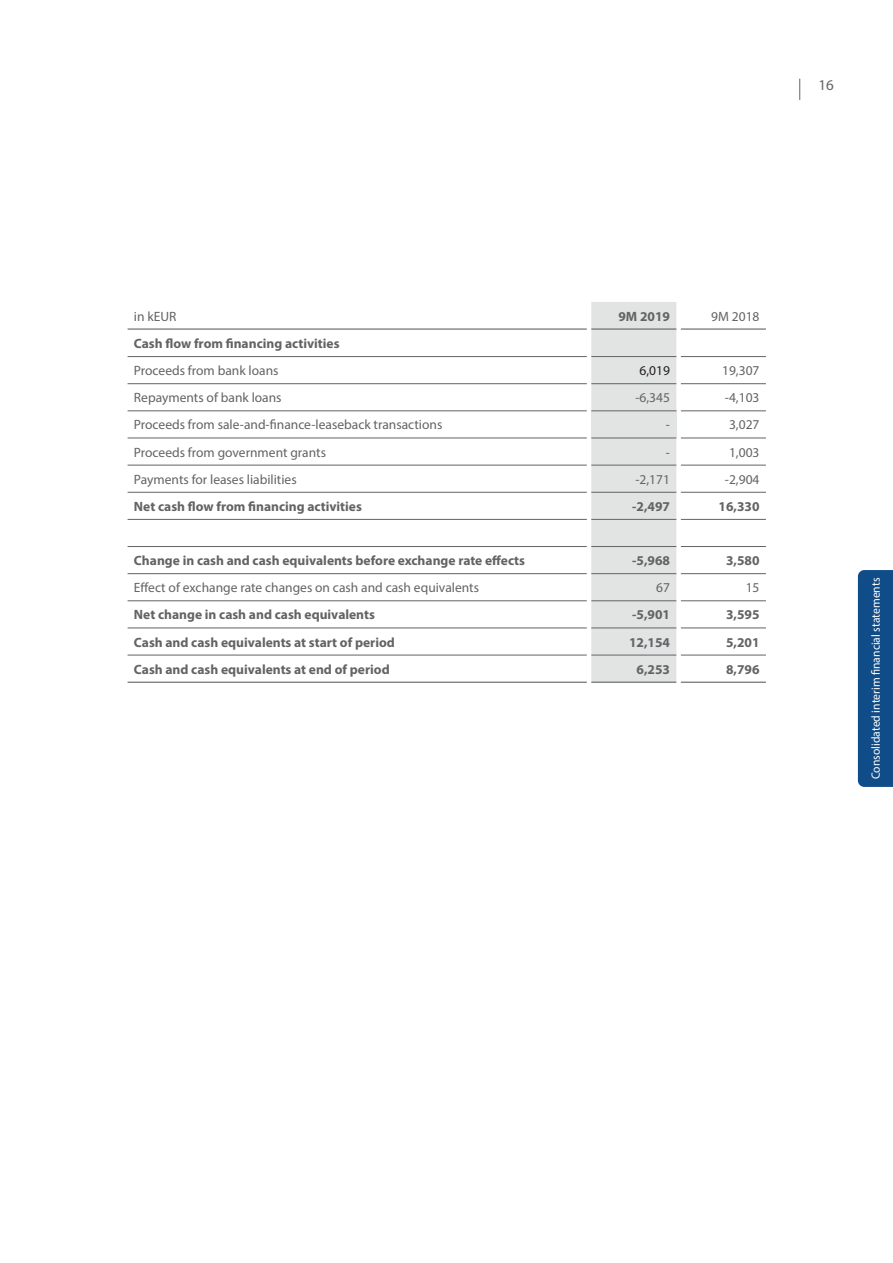
<style>
.page{position:relative;width:893px;height:1263px;background:#fff}
.page>*{position:absolute;margin:0;border:0;box-sizing:border-box;transform-origin:0 0}
.t1{font:15px "Myriad Pro";color:#636366}
.t2{font:700 13.5px "Myriad Pro";color:#636366}
.t3{font:13.5px "Myriad Pro";color:#636366}
.t4{font:13.5px "Myriad Pro";color:#231f20}
.t5{font:12px "Myriad Pro";color:#fff}
</style>
<div class="page">
<svg style="left:799px;top:79px;width:1px;height:21px"></svg>
<div style="left:858px;top:570px;width:35px;height:217px;background:#0f4c88"></div>
<svg style="left:591px;top:302px;width:175px;height:380px"></svg>
<div style="left:591px;top:411px;width:85px;height:27px;background:#e2e3e3"></div>
<div style="left:681px;top:411px;width:85px;height:27px;background:#fff"></div>
<hr style="left:128px;top:328px;width:459px;height:2px;background:#636366">
<hr style="left:591px;top:328px;width:85px;height:2px;background:#636366">
<hr style="left:681px;top:328px;width:85px;height:2px;background:#636366">
<hr style="left:128px;top:356px;width:459px;height:1px;background:#636366">
<hr style="left:128px;top:383px;width:459px;height:1px;background:#636366">
<hr style="left:128px;top:411px;width:459px;height:1px;background:#636366">
<hr style="left:128px;top:438px;width:459px;height:1px;background:#636366">
<hr style="left:128px;top:465px;width:459px;height:1px;background:#636366">
<hr style="left:128px;top:492px;width:459px;height:1px;background:#636366">
<hr style="left:128px;top:519px;width:459px;height:1px;background:#636366">
<hr style="left:128px;top:546px;width:459px;height:1px;background:#636366">
<hr style="left:128px;top:573px;width:459px;height:1px;background:#636366">
<hr style="left:128px;top:600px;width:459px;height:1px;background:#636366">
<hr style="left:128px;top:628px;width:459px;height:1px;background:#636366">
<hr style="left:128px;top:655px;width:459px;height:1px;background:#636366">
<hr style="left:591px;top:356px;width:85px;height:1px;background:#636366">
<hr style="left:681px;top:356px;width:85px;height:1px;background:#636366">
<hr style="left:591px;top:383px;width:85px;height:1px;background:#636366">
<hr style="left:681px;top:383px;width:85px;height:1px;background:#636366">
<hr style="left:591px;top:411px;width:85px;height:1px;background:#636366">
<hr style="left:681px;top:411px;width:85px;height:1px;background:#636366">
<hr style="left:591px;top:438px;width:85px;height:1px;background:#636366">
<hr style="left:681px;top:438px;width:85px;height:1px;background:#636366">
<hr style="left:591px;top:465px;width:85px;height:1px;background:#636366">
<hr style="left:681px;top:465px;width:85px;height:1px;background:#636366">
<hr style="left:591px;top:492px;width:85px;height:1px;background:#636366">
<hr style="left:681px;top:492px;width:85px;height:1px;background:#636366">
<hr style="left:591px;top:519px;width:85px;height:1px;background:#636366">
<hr style="left:681px;top:519px;width:85px;height:1px;background:#636366">
<hr style="left:591px;top:546px;width:85px;height:1px;background:#636366">
<hr style="left:681px;top:546px;width:85px;height:1px;background:#636366">
<hr style="left:591px;top:573px;width:85px;height:1px;background:#636366">
<hr style="left:681px;top:573px;width:85px;height:1px;background:#636366">
<hr style="left:591px;top:600px;width:85px;height:1px;background:#636366">
<hr style="left:681px;top:600px;width:85px;height:1px;background:#636366">
<hr style="left:591px;top:628px;width:85px;height:1px;background:#636366">
<hr style="left:681px;top:628px;width:85px;height:1px;background:#636366">
<hr style="left:591px;top:655px;width:85px;height:1px;background:#636366">
<hr style="left:681px;top:655px;width:85px;height:1px;background:#636366">
<hr style="left:128px;top:682px;width:459px;height:1px;background:#636366">
<hr style="left:591px;top:682px;width:85px;height:1px;background:#636366">
<hr style="left:681px;top:682px;width:85px;height:1px;background:#636366">
<p class="t1" style="left:818px;top:76px;width:17px">16</p>
<p class="t3" style="left:134px;top:308px;width:44px">in kEUR</p>
<p class="t2" style="left:618px;top:307px;width:53px">9M 2019</p>
<p class="t3" style="left:711px;top:308px;width:50px">9M 2018</p>
<p class="t2" style="left:134px;top:335px;width:207px">Cash flow from financing activities</p>
<p class="t3" style="left:134px;top:362px;width:146px">Proceeds from bank loans</p>
<p class="t4" style="left:639px;top:362px;width:32px">6,019</p>
<p class="t3" style="left:722px;top:362px;width:39px">19,307</p>
<p class="t3" style="left:134px;top:389px;width:149px">Repayments of bank loans</p>
<p class="t3" style="left:635px;top:389px;width:36px">-6,345</p>
<p class="t3" style="left:725px;top:389px;width:36px">-4,103</p>
<p class="t3" style="left:134px;top:417px;width:310px">Proceeds from sale-and-finance-leaseback transactions</p>
<p class="t3" style="left:666px;top:417px;width:6px">-</p>
<p class="t3" style="left:729px;top:417px;width:32px">3,027</p>
<p class="t3" style="left:134px;top:444px;width:194px">Proceeds from government grants</p>
<p class="t3" style="left:666px;top:444px;width:6px">-</p>
<p class="t3" style="left:729px;top:444px;width:32px">1,003</p>
<p class="t3" style="left:134px;top:471px;width:164px">Payments for leases liabilities</p>
<p class="t3" style="left:635px;top:471px;width:36px">-2,171</p>
<p class="t3" style="left:725px;top:471px;width:36px">-2,904</p>
<p class="t2" style="left:134px;top:497px;width:229px">Net cash flow from financing activities</p>
<p class="t2" style="left:632px;top:497px;width:39px">-2,497</p>
<p class="t2" style="left:719px;top:497px;width:42px">16,330</p>
<p class="t2" style="left:134px;top:552px;width:393px">Change in cash and cash equivalents before exchange rate effects</p>
<p class="t2" style="left:632px;top:552px;width:39px">-5,968</p>
<p class="t2" style="left:726px;top:552px;width:35px">3,580</p>
<p class="t3" style="left:134px;top:579px;width:347px">Effect of exchange rate changes on cash and cash equivalents</p>
<p class="t3" style="left:656px;top:579px;width:15px">67</p>
<p class="t3" style="left:746px;top:579px;width:15px">15</p>
<p class="t2" style="left:134px;top:606px;width:242px">Net change in cash and cash equivalents</p>
<p class="t2" style="left:632px;top:606px;width:39px">-5,901</p>
<p class="t2" style="left:726px;top:606px;width:35px">3,595</p>
<p class="t2" style="left:134px;top:633px;width:263px">Cash and cash equivalents at start of period</p>
<p class="t2" style="left:629px;top:633px;width:42px">12,154</p>
<p class="t2" style="left:726px;top:633px;width:35px">5,201</p>
<p class="t2" style="left:134px;top:660px;width:257px">Cash and cash equivalents at end of period</p>
<p class="t2" style="left:636px;top:660px;width:35px">6,253</p>
<p class="t2" style="left:726px;top:660px;width:35px">8,796</p>
<p class="t5" style="left:868px;top:779px;width:203px;rotate:-90deg">Consolidated interim financial statements</p>
</div>
